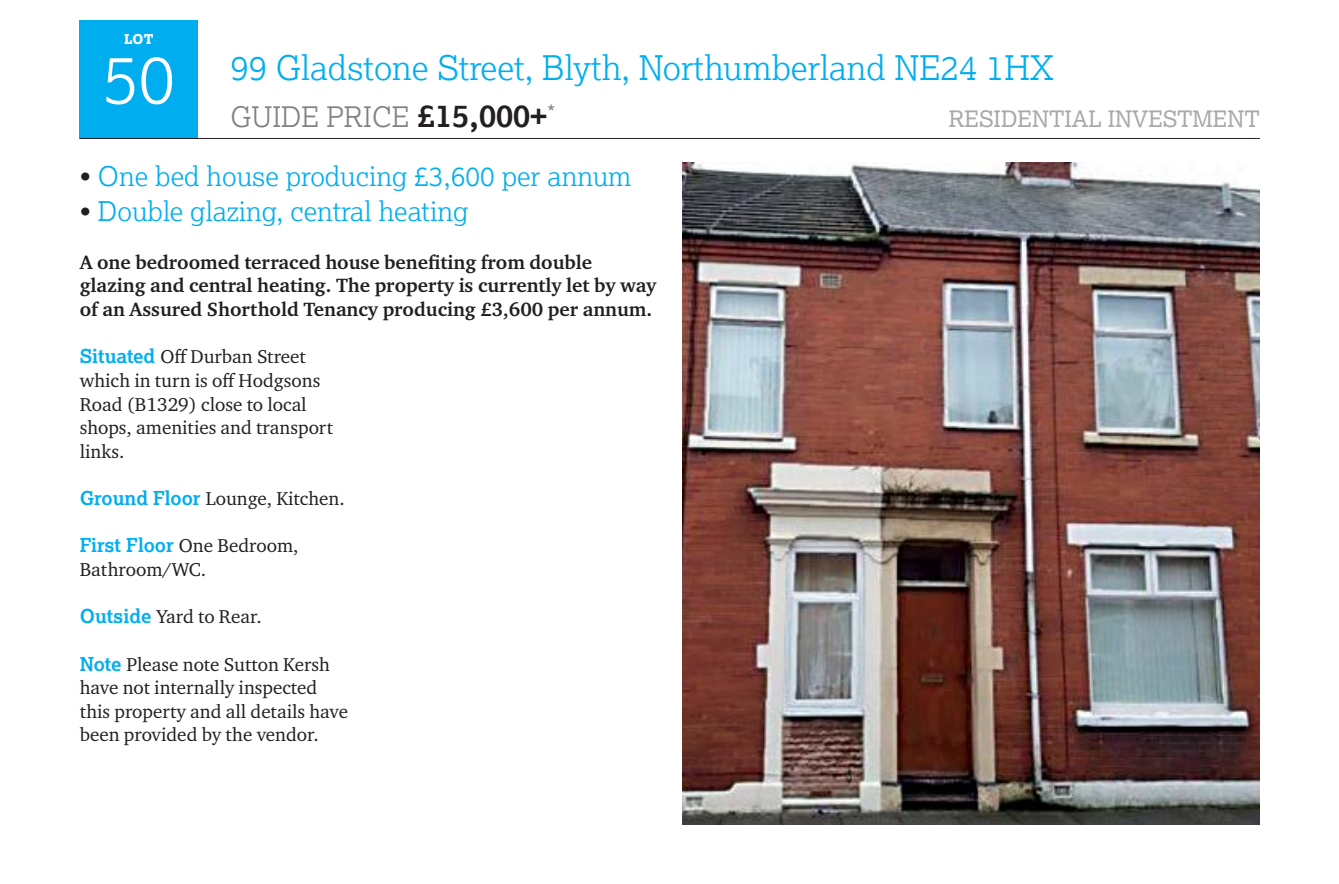
<style>
.page{position:relative;width:1339px;height:884px;background:#fff}
.page>*{position:absolute;margin:0;border:0;box-sizing:border-box;transform-origin:0 0}
.t1{font:300 67.5px "Lexia";color:#fff}
.t2{font:300 33.75px "Lexia";color:#00aeef}
.t3{font:300 28.12px "Lexia";color:#808285}
.t4{font:300 27px "Lexia";color:#00aeef}
.t5{font:22.5px "Lexia";color:#a7a9ac}
.t6{font:700 19.8px/23.6px "Charter ITC Pro";color:#231f20}
.t7{font:19.12px/23.6px "Charter ITC Pro";color:#231f20}
.t8{font:800 13.5px "Lexia";color:#fff}
.s1{font-weight:700;font-size:31.5px;color:#231f20}
.s2{color:#231f20}
.s3{font-family:"Lexia";font-weight:700;color:#00aeef}
</style>
<div class="page">
<div style="left:80px;top:21px;width:118px;height:118px;background:#00aeef"></div>
<hr style="left:80px;top:138px;width:1180px;height:1px;background:#231f20">
<img style="left:682px;top:162px;width:578px;height:662px">
<p class="t8" style="left:124px;top:31px;width:31px">LOT</p>
<h1 class="t1" style="left:102px;top:36px;width:74px">50</h1>
<h2 class="t2" style="left:230px;top:46px;width:825px">99 Gladstone Street, Blyth, Northumberland NE24 1HX</h2>
<h3 class="t3" style="left:230px;top:99px;width:326px">GUIDE PRICE <span class="s1">£15,000+</span><sup>*</sup></h3>
<p class="t5" style="left:949px;top:105px;width:313px">RESIDENTIAL INVESTMENT</p>
<h3 class="t4" style="left:80px;top:159px;width:553px"><span class="s2">•</span> One bed house producing £3,600 per annum</h3>
<h3 class="t4" style="left:80px;top:195px;width:390px"><span class="s2">•</span> Double glazing, central heating</h3>
<p class="t6" style="left:80px;top:250px;width:578px">A one bedroomed terraced house benefiting from double glazing and central heating. The property is currently let by way of an Assured Shorthold Tenancy producing £3,600 per annum.</p>
<p class="t7" style="left:80px;top:344px;width:255px"><span class="s3">Situated</span> Off Durban Street which in turn is off Hodgsons<br>Road (B1329) close to local shops, amenities and transport links.</p>
<p class="t7" style="left:80px;top:486px;width:267px"><span class="s3">Ground Floor</span> Lounge, Kitchen.</p>
<p class="t7" style="left:80px;top:533px;width:220px"><span class="s3">First Floor</span> One Bedroom,<br>Bathroom/WC.</p>
<p class="t7" style="left:80px;top:604px;width:183px"><span class="s3">Outside</span> Yard to Rear.</p>
<p class="t7" style="left:80px;top:652px;width:270px"><span class="s3">Note</span> Please note Sutton Kersh have not internally inspected this property and all details have been provided by the vendor.</p>
</div>
